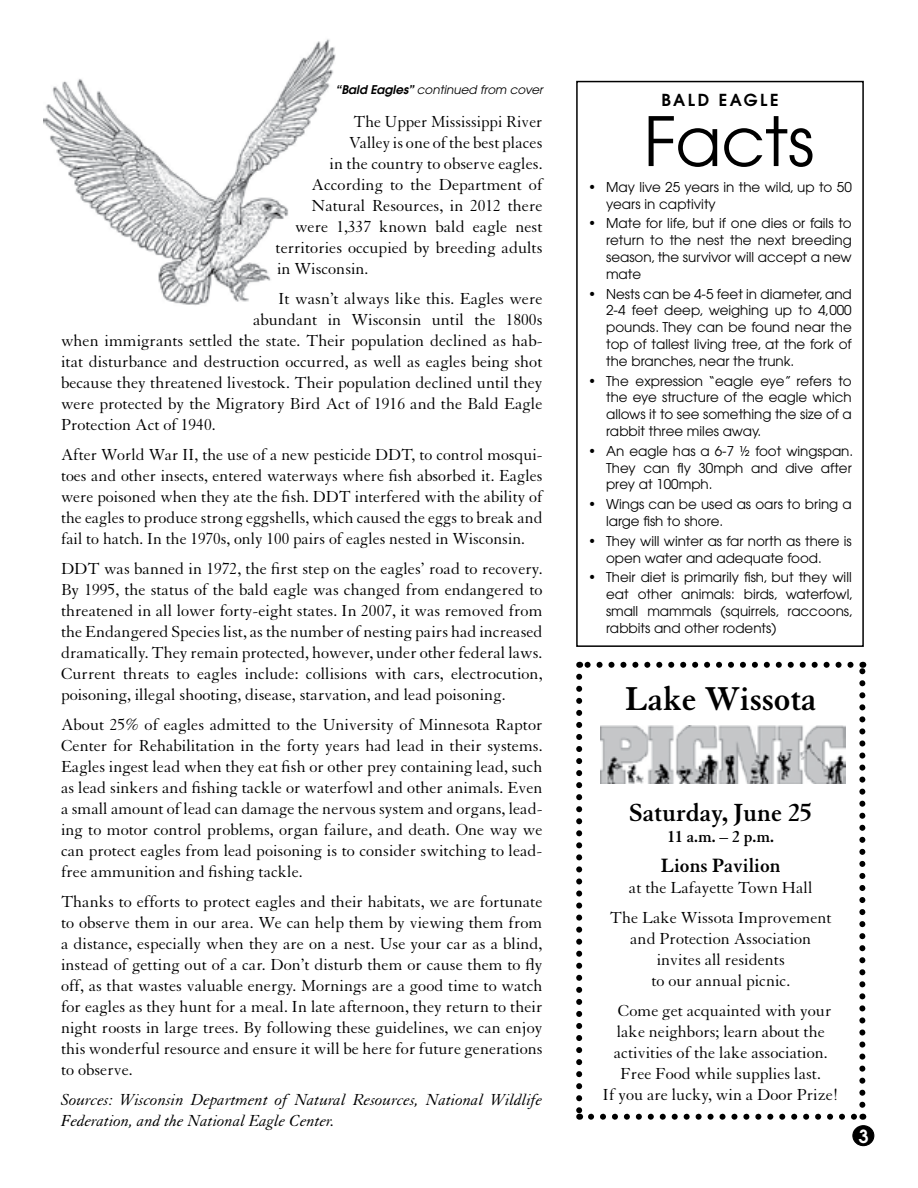
<style>
.page{position:relative;width:918px;height:1188px;background:#fff}
.page>*{position:absolute;margin:0;border:0;box-sizing:border-box;transform-origin:0 0}
.t1{font:67.5px "Avant Garde";color:#000}
.t2{font:700 36px "Granjon";color:#000}
.t3{font:700 27px "Granjon";color:#000}
.t4{font:700 21px "Granjon";color:#000}
.t5{font:600 18px "Avant Garde";color:#fff}
.t6{font:17.4px/21px "Granjon";color:#000;text-align:justify}
.t7{font:italic 17.4px/21px "Granjon";color:#000}
.t8{font:700 17.4px "Granjon";color:#000}
.t9{font:600 16.5px "Avant Garde";letter-spacing:.15em;color:#000}
.t10{font:13.5px/16.8px "Avant Garde";color:#000;text-align:justify}
.t11{font:italic 12px "Avant Garde";color:#000}
.s1{font-weight:600}
</style>
<div class="page">
<svg style="left:591px;top:1114px;width:265px;height:6px"></svg>
<svg style="left:576px;top:677px;width:6px;height:443px"></svg>
<svg style="left:859px;top:662px;width:6px;height:443px"></svg>
<svg style="left:579px;top:662px;width:272px;height:6px"></svg>
<div style="left:576px;top:81px;width:288px;height:566px;border:2px solid #000"></div>
<div style="left:853px;top:1126px;width:21px;height:20px;background:#000;border-radius:50%"></div>
<div style="left:852px;top:1125px;width:22px;height:21px;border:1px solid #000;border-radius:50%"></div>
<img style="left:43px;top:39px;width:293px;height:266px">
<img style="left:600px;top:726px;width:246px;height:58px">
<p class="t11" style="left:336px;top:82px;width:209px"><span class="s1">“Bald Eagles”</span> continued from cover</p>
<p class="t6" style="left:354px;top:112px;width:191px">The Upper Mississippi River</p>
<p class="t6" style="left:349px;top:133px;width:195px">Valley is one of the best places</p>
<p class="t6" style="left:330px;top:154px;width:215px">in the country to observe eagles.</p>
<p class="t6" style="left:312px;top:175px;width:233px">According to the Department of</p>
<p class="t6" style="left:312px;top:196px;width:233px">Natural Resources, in 2012 there</p>
<p class="t6" style="left:295px;top:217px;width:249px">were 1,337 known bald eagle nest</p>
<p class="t6" style="left:276px;top:238px;width:269px">territories occupied by breeding adults</p>
<p class="t6" style="left:277px;top:259px;width:93px">in Wisconsin.</p>
<p class="t6" style="left:279px;top:289px;width:266px">It wasn’t always like this. Eagles were</p>
<p class="t6" style="left:253px;top:310px;width:291px">abundant in Wisconsin until the 1800s</p>
<p class="t6" style="left:61px;top:331px;width:483px">when immigrants settled the state. Their population declined as hab-</p>
<p class="t6" style="left:61px;top:352px;width:483px">itat disturbance and destruction occurred, as well as eagles being shot</p>
<p class="t6" style="left:61px;top:373px;width:483px">because they threatened livestock. Their population declined until they</p>
<p class="t6" style="left:61px;top:394px;width:483px">were protected by the Migratory Bird Act of 1916 and the Bald Eagle</p>
<p class="t6" style="left:61px;top:415px;width:156px">Protection Act of 1940.</p>
<p class="t6" style="left:61px;top:445px;width:483px">After World War II, the use of a new pesticide DDT, to control mosqui&shy;toes and other insects, entered waterways where fish absorbed it. Eagles were poisoned when they ate the fish. DDT interfered with the ability of the eagles to produce strong eggshells, which caused the eggs to break and fail to hatch. In the 1970s, only 100 pairs of eagles nested in Wisconsin.</p>
<p class="t6" style="left:61px;top:559px;width:483px">DDT was banned in 1972, the first step on the eagles’ road to recovery.<br>By 1995, the status of the bald eagle was changed from endangered to threatened in all lower forty-eight states. In 2007, it was removed from the Endangered Species list, as the number of nesting pairs had increased dramatically. They remain protected, however, under other federal laws.<br>Current threats to eagles include: collisions with cars, electrocution, poisoning, illegal shooting, disease, starvation, and lead poisoning.</p>
<p class="t6" style="left:61px;top:715px;width:483px">About 25% of eagles admitted to the University of Minnesota Raptor Center for Rehabilitation in the forty years had lead in their systems.<br>Eagles ingest lead when they eat fish or other prey containing lead, such as lead sinkers and fishing tackle or waterfowl and other animals. Even a small amount of lead can damage the nervous system and organs, lead&shy;ing to motor control problems, organ failure, and death. One way we can protect eagles from lead poisoning is to consider switching to lead&shy;free ammunition and fishing tackle.</p>
<p class="t6" style="left:61px;top:892px;width:483px">Thanks to efforts to protect eagles and their habitats, we are fortunate to observe them in our area. We can help them by viewing them from a distance, especially when they are on a nest. Use your car as a blind, instead of getting out of a car. Don’t disturb them or cause them to fly off, as that wastes valuable energy. Mornings are a good time to watch for eagles as they hunt for a meal. In late afternoon, they return to their night roosts in large trees. By following these guidelines, we can enjoy this wonderful resource and ensure it will be here for future generations to observe.</p>
<p class="t7" style="left:61px;top:1090px;width:483px">Sources: Wisconsin Department of Natural Resources, National Wildlife<br>Federation, and the National Eagle Center.</p>
<p class="t9" style="left:661px;top:89px;width:119px">BALD EAGLE</p>
<h1 class="t1" style="left:644px;top:102px;width:172px">Facts</h1>
<p class="t10" style="left:606px;top:179px;width:247px;text-indent:-18px">• May live 25 years in the wild, up to 50 years in captivity</p>
<p class="t10" style="left:606px;top:215px;width:247px;text-indent:-18px">• Mate for life, but if one dies or fails to return to the nest the next breeding season, the survivor will accept a new mate</p>
<p class="t10" style="left:606px;top:285px;width:247px;text-indent:-18px">• Nests can be 4-5 feet in diameter, and 2-4 feet deep, weighing up to 4,000 pounds. They can be found near the top of tallest living tree, at the fork of the branches, near the trunk.</p>
<p class="t10" style="left:606px;top:372px;width:247px;text-indent:-18px">• The expression “eagle eye” refers to the eye structure of the eagle which allows it to see something the size of a rabbit three miles away.</p>
<p class="t10" style="left:606px;top:442px;width:249px;text-indent:-18px">• An eagle has a 6-7 ½ foot wingspan.<br>They can fly 30mph and dive after prey at 100mph.</p>
<p class="t10" style="left:606px;top:496px;width:247px;text-indent:-18px">• Wings can be used as oars to bring a large fish to shore.</p>
<p class="t10" style="left:606px;top:532px;width:247px;text-indent:-18px">• They will winter as far north as there is open water and adequate food.</p>
<p class="t10" style="left:606px;top:569px;width:249px;text-indent:-18px">• Their diet is primarily fish, but they will eat other animals: birds, waterfowl, small mammals (squirrels, raccoons, rabbits and other rodents)</p>
<h2 class="t2" style="left:625px;top:679px;width:193px">Lake Wissota</h2>
<h3 class="t3" style="left:629px;top:797px;width:185px">Saturday, June 25</h3>
<p class="t8" style="left:667px;top:827px;width:108px">11 a.m. – 2 p.m.</p>
<p class="t4" style="left:661px;top:854px;width:121px">Lions Pavilion</p>
<p class="t6" style="left:610px;top:873px;width:223px;line-height:30px;text-align:center">at the Lafayette Town Hall<br>The Lake Wissota Improvement</p>
<p class="t6" style="left:630px;top:928px;width:183px;text-align:center">and Protection Association invites all residents<br>to our annual picnic.</p>
<p class="t6" style="left:603px;top:1000px;width:237px;text-align:center">Come get acquainted with your lake neighbors; learn about the activities of the lake association.<br>Free Food while supplies last.<br>If you are lucky, win a Door Prize!</p>
<p class="t5" style="left:858px;top:1125px;width:12px">3</p>
</div>
